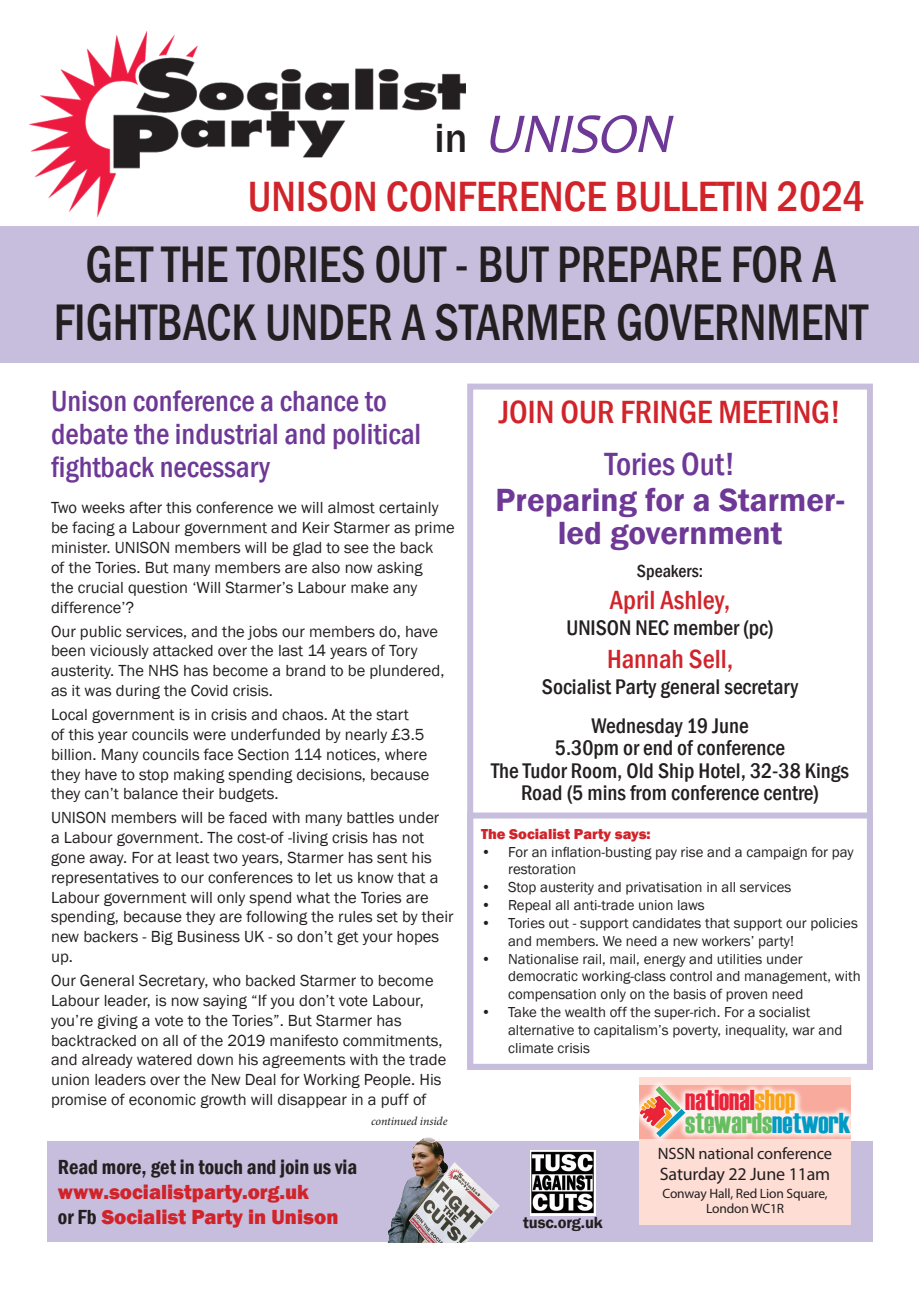
<style>
.page{position:relative;width:919px;height:1289px;background:#fff}
.page>*{position:absolute;margin:0;border:0;box-sizing:border-box;transform-origin:0 0}
.t1{font:italic 57px "Candara";color:#6e3996}
.t2{font:500 condensed 52.8px/57.6px "Franklin Gothic";color:#231f20;text-align:center;scale:.91 1}
.t3{font:500 condensed 43.5px "Franklin Gothic";color:#d1232a}
.t4{font:600 33px/33px "Franklin Gothic";color:#6e3996;text-align:center}
.t5{font:500 condensed 33px "Franklin Gothic";color:#d1232a}
.t6{font:500 condensed 33px "Franklin Gothic";color:#6e3996}
.t7{font:500 condensed 30px/33px "Franklin Gothic";color:#6e3996}
.t8{font:28.65px/22.4px "Haettenschweiler";color:#eb2339}
.t9{font:500 condensed 27px "Franklin Gothic";color:#d1232a}
.t10{font:500 condensed 21.75px/22.5px "Franklin Gothic";color:#231f20;text-align:center}
.t11{font:800 21px/25.2px "Franklin Gothic";color:#d1232a}
.t12{font:600 condensed 21px "Franklin Gothic";color:#231f20}
.t13{font:18px "Myriad Pro";letter-spacing:-.01em;color:#231f20}
.t14{font:500 condensed 18px "Franklin Gothic";color:#231f20}
.t15{font:16.5px/19.8px "Franklin Gothic";color:#231f20}
.t16{font:16.5px "Myriad Pro";letter-spacing:-.01em;color:#231f20}
.t17{font:600 16.5px "Franklin Gothic";letter-spacing:-.01em;color:#231f20}
.t18{font:14.85px/17.9px "Franklin Gothic";color:#231f20}
.t19{font:800 14.85px "Franklin Gothic";color:#d1232a}
.t20{font:13.5px/15px "Myriad Pro";letter-spacing:-.01em;color:#231f20;text-align:center}
.t21{font:italic 12px "Minion Pro";letter-spacing:-.01em;color:#231f20}
.s1{font-family:"Franklin Gothic";font-weight:500;font-style:normal;font-size:42px;color:#231f20}
.s2{font-weight:600;font-stretch:condensed;color:#231f20}
.s3{color:#f9a51b}
.s4{color:#65be60}
.s5{color:#009ac5}
</style>
<div class="page">
<div style="left:467px;top:383px;width:405px;height:686px;border:6px solid #c7bedd"></div>
<div style="left:467px;top:812px;width:405px;height:257px;border:6px solid #c7bedd"></div>
<div style="left:0;top:226px;width:918px;height:136px;background:#c7bedd"></div>
<div style="left:47px;top:1141px;width:825px;height:101px;background:#c7bedd"></div>
<img style="left:30px;top:32px;width:436px;height:185px">
<img style="left:388px;top:1137px;width:112px;height:105px">
<img style="left:531px;top:1150px;width:64px;height:65px">
<div style="left:639px;top:1076px;width:211px;height:148px;background:#fdddd4"></div>
<div style="left:632px;top:1079px;width:225px;height:64px;background:#fff;opacity:.85"></div>
<img style="left:640px;top:1086px;width:45px;height:50px">
<h1 class="t1" style="left:434px;top:98px;width:253px"><span class="s1">i n</span> UNISON</h1>
<h3 class="t3" style="left:248px;top:168px;width:618px">Unison conference bulletin 2024</h3>
<h2 class="t2" style="left:54px;top:236px;width:896px">Get the Tories out - but prepare for a fightback under a Starmer government</h2>
<h3 class="t7" style="left:51px;top:384px;width:371px">Unison conference a chance to debate the industrial and political fightback necessary</h3>
<p class="t15" style="left:51px;top:498px;width:405px">Two weeks after this conference we will almost certainly be facing a Labour government and Keir Starmer as prime minister. UNISON members will be glad to see the back<br>of the Tories. But many members are also now asking<br>the crucial question ‘Will Starmer’s Labour make any difference’?</p>
<p class="t15" style="left:51px;top:621px;width:395px">Our public services, and the jobs our members do, have been viciously attacked over the last 14 years of Tory austerity. The NHS has become a brand to be plundered, as it was during the Covid crisis.</p>
<p class="t15" style="left:51px;top:705px;width:380px">Local government is in crisis and chaos. At the start<br>of this year councils were underfunded by nearly £3.5 billion. Many councils face Section 114 notices, where they have to stop making spending decisions, because they can’t balance their budgets.</p>
<p class="t15" style="left:51px;top:808px;width:404px">UNISON members will be faced with many battles under<br>a Labour government. The cost-of -living crisis has not gone away. For at least two years, Starmer has sent his representatives to our conferences to let us know that a Labour government will only spend what the Tories are spending, because they are following the rules set by their new backers - Big Business UK - so don’t get your hopes up.</p>
<p class="t15" style="left:51px;top:971px;width:397px">Our General Secretary, who backed Starmer to become Labour leader, is now saying “If you don’t vote Labour, you’re giving a vote to the Tories”. But Starmer has backtracked on all of the 2019 manifesto commitments, and already watered down his agreements with the trade union leaders over the New Deal for Working People. His promise of economic growth will disappear in a puff of</p>
<p class="t12" style="left:58px;top:1152px;width:301px">Read more, get in touch and join us via</p>
<p class="t11" style="left:58px;top:1179px;width:282px">www.socialistparty.org.uk<br><span class="s2">or Fb</span> Socialist Party in Unison</p>
<p class="t21" style="left:371px;top:1112px;width:78px">continued inside</p>
<h3 class="t5" style="left:499px;top:390px;width:343px">Join our fringe meeting!</h3>
<h3 class="t6" style="left:604px;top:442px;width:132px">Tories Out!</h3>
<h3 class="t4" style="left:495px;top:484px;width:350px">Preparing for a Starmer&shy;led government</h3>
<p class="t14" style="left:637px;top:559px;width:68px">Speakers:</p>
<h3 class="t9" style="left:610px;top:582px;width:122px">April Ashley,</h3>
<h3 class="t10" style="left:566px;top:616px;width:23px">UNISON</h3>
<h3 class="t10" style="left:635px;top:616px;width:140px">NEC member (pc)</h3>
<h3 class="t9" style="left:607px;top:641px;width:128px">Hannah Sell,</h3>
<h3 class="t10" style="left:542px;top:667px;width:258px;line-height:38.8px">Socialist Party general secretary<br>Wednesday 19 June</h3>
<h3 class="t10" style="left:491px;top:736px;width:359px">5.30pm or end of conference<br>The Tudor Room, Old Ship Hotel, 32-38 Kings<br>Road (5 mins from conference centre)</h3>
<p class="t19" style="left:481px;top:824px;width:171px">The Socialist Party says:</p>
<p class="t18" style="left:508px;top:843px;width:347px;text-indent:-27px">• For an inflation-busting pay rise and a campaign for pay restoration</p>
<p class="t18" style="left:481px;top:878px;width:312px">• Stop austerity and privatisation in all services</p>
<p class="t18" style="left:481px;top:896px;width:225px">• Repeal all anti-trade union laws</p>
<p class="t18" style="left:508px;top:914px;width:351px;text-indent:-27px">• Tories out - support candidates that support our policies and members. We need a new workers’ party!</p>
<p class="t18" style="left:508px;top:949px;width:354px;text-indent:-27px">• Nationalise rail, mail, energy and utilities under democratic working-class control and management, with compensation only on the basis of proven need</p>
<p class="t18" style="left:508px;top:1003px;width:336px;text-indent:-27px">• Take the wealth off the super-rich. For a socialist alternative to capitalism’s poverty, inequality, war and climate crisis</p>
<h3 class="t8" style="left:685px;top:1089px;width:167px">national<span class="s3">shop </span><span class="s4">stewards</span><span class="s5">network</span></h3>
<p class="t17" style="left:523px;top:1211px;width:81px">tusc.org.uk</p>
<p class="t16" style="left:658px;top:1142px;width:176px">NSSN national conference</p>
<p class="t13" style="left:659px;top:1162px;width:172px">Saturday 22 June 11am</p>
<p class="t20" style="left:662px;top:1185px;width:167px">Conway Hall, Red Lion Square,<br>London WC1R</p>
</div>
